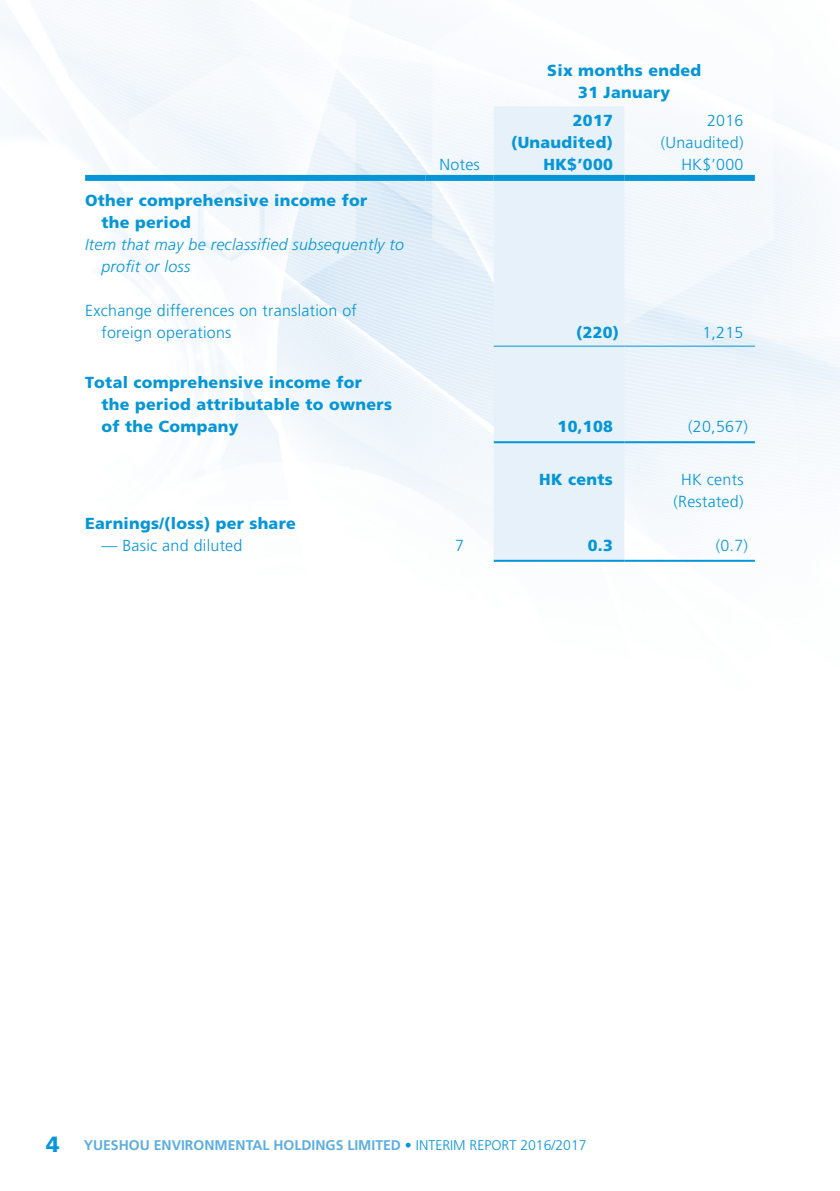
<style>
.page{position:relative;width:840px;height:1191px;background:#fff}
.page>*{position:absolute;margin:0;border:0;box-sizing:border-box;transform-origin:0 0}
.t1{font:900 22px "Frutiger LT Std";color:#0696d7}
._50_Table_txt{font:900 16px "Frutiger LT Std";letter-spacing:.02em;color:#0696d7}
._50_Table_txt-2{font:300 16px/22px "Frutiger LT Std";letter-spacing:.015em;color:#0696d7}
._50_Table_txt-3{font:italic 300 16px/22px "Frutiger LT Std";letter-spacing:.015em;color:#0696d7}
.t2{font:700 14px "Frutiger LT Std";color:#5bade0}
.s1{font-weight:300;color:#0696d7}
</style>
<div class="page">
<img style="left:0;top:0;width:839px;height:562px">
<div style="left:493px;top:106px;width:131px;height:454px;background:#e6f1f9"></div>
<div style="left:85px;top:175px;width:340px;height:6px;background:#0696d7"></div>
<div style="left:425px;top:175px;width:68px;height:6px;background:#0696d7"></div>
<div style="left:493px;top:175px;width:131px;height:6px;background:#0696d7"></div>
<div style="left:624px;top:175px;width:130px;height:6px;background:#0696d7"></div>
<hr style="left:493px;top:346px;width:131px;height:1px;background:#0696d7">
<hr style="left:624px;top:346px;width:130px;height:1px;background:#0696d7">
<hr style="left:493px;top:441px;width:131px;height:2px;background:#0696d7">
<hr style="left:624px;top:441px;width:130px;height:2px;background:#0696d7">
<hr style="left:493px;top:560px;width:131px;height:2px;background:#0696d7">
<hr style="left:624px;top:560px;width:130px;height:2px;background:#0696d7">
<p class="_50_Table_txt" style="left:547px;top:61px;width:155px">Six months ended</p>
<p class="_50_Table_txt" style="left:578px;top:83px;width:93px">31 January</p>
<p class="_50_Table_txt" style="left:572px;top:110px;width:42px">2017</p>
<p class="_50_Table_txt-2" style="left:706px;top:109px;width:38px">2016</p>
<p class="_50_Table_txt" style="left:511px;top:132px;width:103px">(Unaudited)</p>
<p class="_50_Table_txt-2" style="left:660px;top:131px;width:84px">(Unaudited)</p>
<p class="_50_Table_txt" style="left:85px;top:191px;width:283px">Other comprehensive income for</p>
<p class="_50_Table_txt" style="left:101px;top:213px;width:91px">the period</p>
<p class="_50_Table_txt-3" style="left:101px;top:233px;width:304px;text-indent:-16px">Item that may be reclassified subsequently to profit or loss</p>
<p class="_50_Table_txt-2" style="left:101px;top:300px;width:257px;text-indent:-16px">Exchange differences on translation of foreign operations</p>
<p class="_50_Table_txt-2" style="left:439px;top:153px;width:42px">Notes</p>
<p class="_50_Table_txt" style="left:543px;top:154px;width:71px">HK$’000</p>
<p class="_50_Table_txt-2" style="left:681px;top:153px;width:64px">HK$’000</p>
<p class="_50_Table_txt" style="left:575px;top:323px;width:44px">(220)</p>
<p class="_50_Table_txt-2" style="left:702px;top:322px;width:43px">1,215</p>
<p class="_50_Table_txt" style="left:85px;top:373px;width:278px">Total comprehensive income for</p>
<p class="_50_Table_txt" style="left:101px;top:395px;width:292px">the period attributable to owners</p>
<p class="_50_Table_txt" style="left:101px;top:417px;width:139px">of the Company</p>
<p class="_50_Table_txt" style="left:557px;top:417px;width:57px">10,108</p>
<p class="_50_Table_txt-2" style="left:687px;top:416px;width:61px">(20,567)</p>
<p class="_50_Table_txt" style="left:539px;top:469px;width:75px">HK cents</p>
<p class="_50_Table_txt-2" style="left:680px;top:468px;width:64px">HK cents</p>
<p class="_50_Table_txt-2" style="left:673px;top:490px;width:72px">(Restated)</p>
<p class="_50_Table_txt" style="left:85px;top:513px;width:212px">Earnings/(loss) per share</p>
<p class="_50_Table_txt-2" style="left:101px;top:534px;width:142px">— Basic and diluted</p>
<p class="_50_Table_txt-2" style="left:455px;top:534px;width:10px">7</p>
<p class="_50_Table_txt" style="left:587px;top:535px;width:27px">0.3</p>
<p class="_50_Table_txt-2" style="left:715px;top:534px;width:34px">(0.7)</p>
<p class="t1" style="left:46px;top:1131px;width:15px">4</p>
<p class="t2" style="left:84px;top:1136px;width:504px">YUESHOU ENVIRONMENTAL HOLDINGS LIMITED <span class="s1">• INTERIM REPORT 2016/2017</span></p>
</div>
